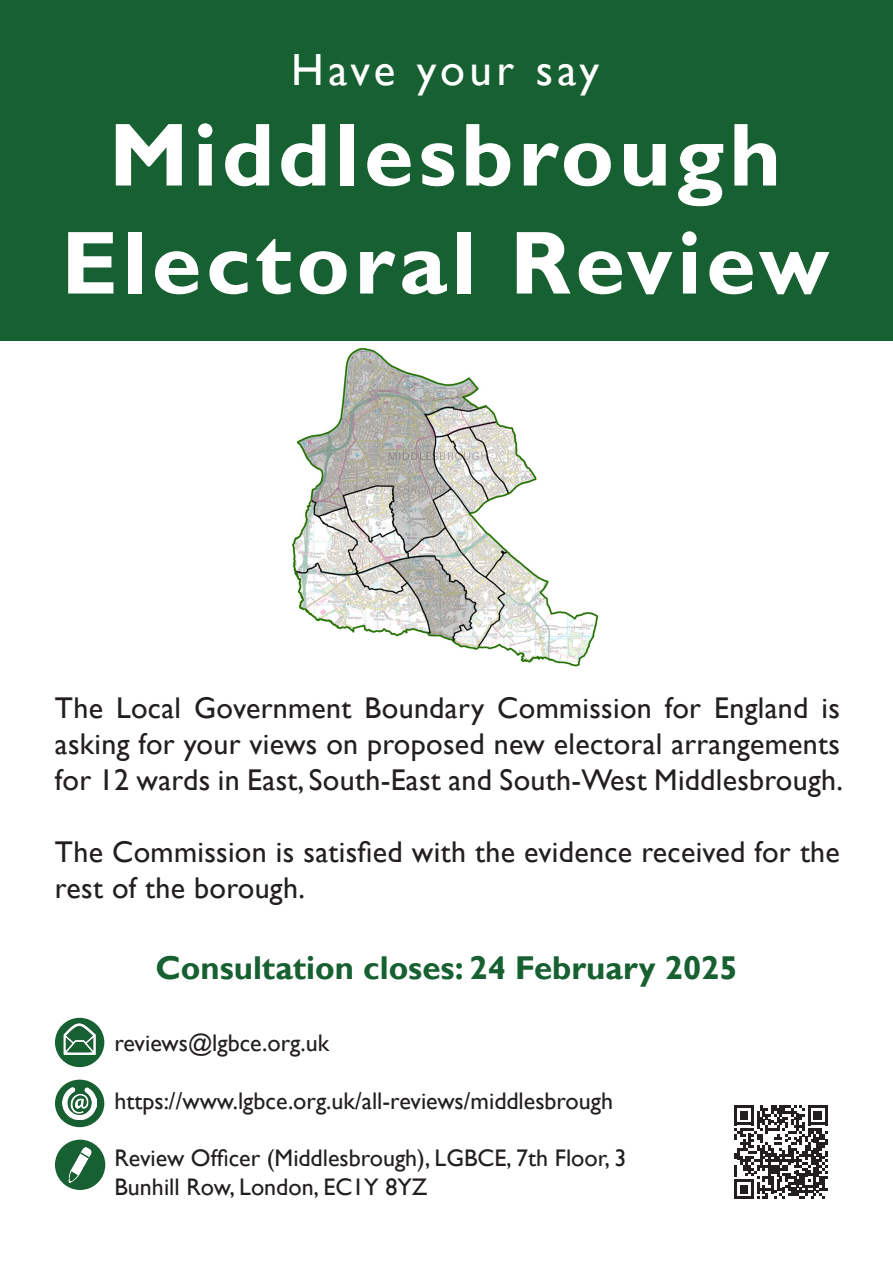
<style>
.page{position:relative;width:893px;height:1263px;background:#fff}
.page>*{position:absolute;margin:0;border:0;box-sizing:border-box;transform-origin:0 0}
.t1{font:700 90px/108px "Gill Sans";letter-spacing:.05em;color:#fff;text-align:center}
.t2{font:45px "Gill Sans";letter-spacing:.09em;color:#fff}
.t3{font:700 33px "Gill Sans";color:#166031}
.Body_Text{font:30px/36px "Gill Sans";letter-spacing:.01em;color:#231f20;text-align:justify}
.More_Info{font:24px/28.8px "Gill Sans";color:#231f20}
</style>
<div class="page">
<img style="left:292px;top:347px;width:307px;height:320px">
<div style="left:0;top:0;width:893px;height:340px;background:#166031"></div>
<svg style="left:734px;top:1105px;width:94px;height:94px"></svg>
<div style="left:55px;top:1018px;width:49px;height:49px;background:#166031;border-radius:50%"></div>
<img style="left:63px;top:1023px;width:33px;height:32px">
<div style="left:55px;top:1080px;width:49px;height:47px;background:#166031;border-radius:50%"></div>
<img style="left:63px;top:1087px;width:33px;height:33px">
<div style="left:55px;top:1140px;width:50px;height:50px;background:#166031;border-radius:50%"></div>
<img style="left:62px;top:1147px;width:30px;height:35px">
<p class="t2" style="left:291px;top:44px;width:310px">Have your say</p>
<p class="t1" style="left:61px;top:104px;width:770px">Middlesbrough<br>Electoral Review</p>
<p class="Body_Text" style="left:55px;top:691px;width:790px">The Local Government Boundary Commission for England is asking for your views on proposed new electoral arrangements for 12 wards in East, South-East and South-West Middlesbrough.</p>
<p class="Body_Text" style="left:55px;top:835px;width:786px">The Commission is satisfied with the evidence received for the rest of the borough.</p>
<p class="t3" style="left:155px;top:948px;width:584px">Consultation closes: 24 February 2025</p>
<p class="More_Info" style="left:114px;top:1029px;width:216px">reviews@lgbce.org.uk</p>
<p class="More_Info" style="left:114px;top:1087px;width:500px">https://www.lgbce.org.uk/all-reviews/middlesbrough</p>
<p class="More_Info" style="left:114px;top:1144px;width:513px">Review Officer (Middlesbrough), LGBCE, 7th Floor, 3<br>Bunhill Row, London, EC1Y 8YZ</p>
</div>
